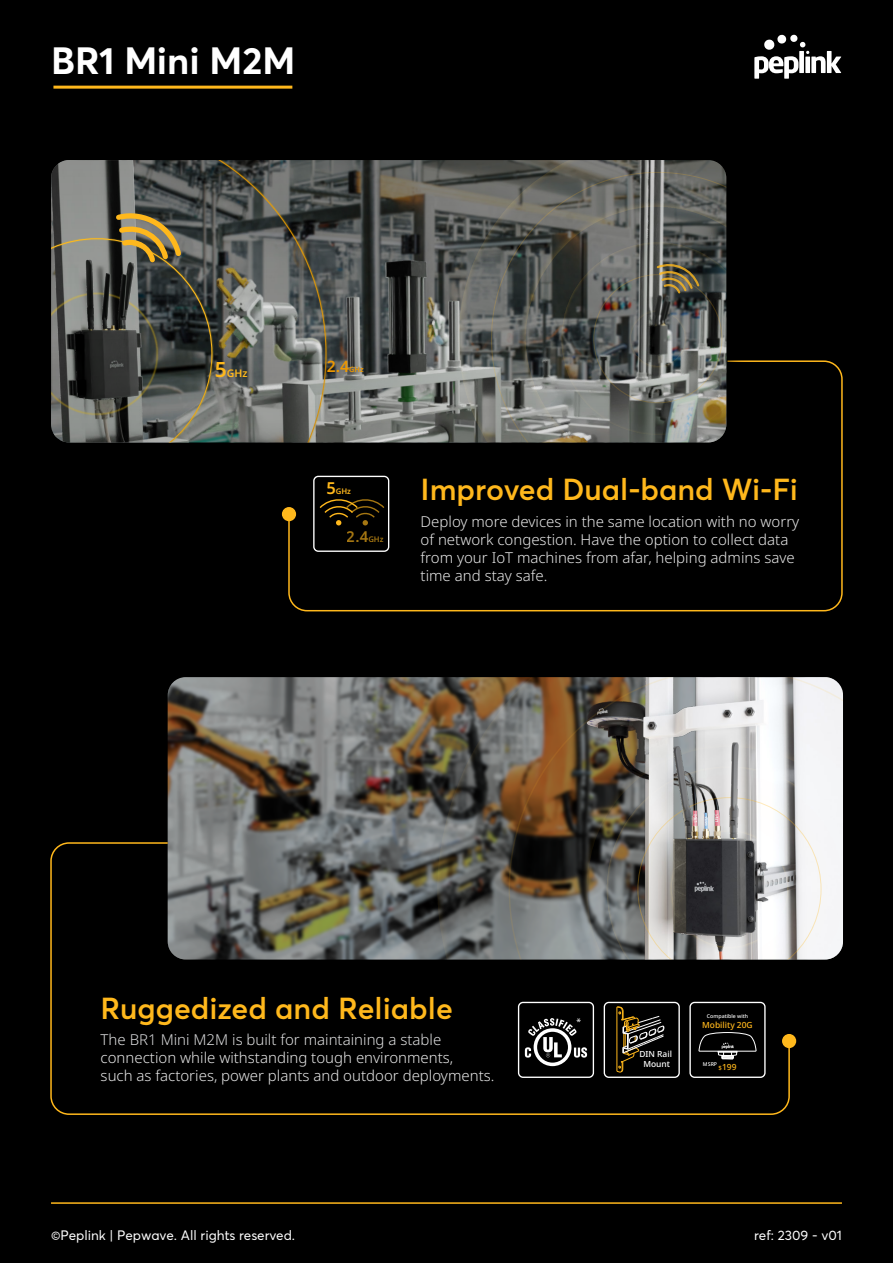
<style>
.page{position:relative;width:893px;height:1263px;background:#000}
.page>*{position:absolute;margin:0;border:0;box-sizing:border-box;transform-origin:0 0}
.t1{font:700 37.5px "Averta";color:#fff}
.t2{font:600 30px "Averta";color:#ffb81c}
.t3{font:600 21px "Noto Sans";color:#ffb81c}
.t4{font:600 15.75px "Noto Sans";color:#ed9801}
.t5{font:300 15px/18px "Noto Sans";color:#e6e6e6}
.t6{font:600 15px "Noto Sans";color:#ffb81c}
.t7{font:13.5px "Averta";color:#fff}
.t8{font:11.25px "Myriad Pro";color:#fff}
.t9{font:600 10.5px "Noto Sans";color:#ffb81c}
.t10{font:500 8.4px "Noto Sans";color:#ffb81c}
.t11{font:500 8.4px/10.1px "Noto Sans";color:#fff;text-align:center}
.t12{font:600 7.8px "Noto Sans";color:#ffb81c}
.t13{font:500 5.25px "Noto Sans";color:#fff}
.s1{font-size:7.35px}
.s2{font-size:16.5px}
.s3{font-size:7.8px}
.s4{font-size:6px}
</style>
<div class="page">
<hr style="left:51px;top:1202px;width:791px;height:2px;background:#ffb81c">
<svg style="left:754px;top:34px;width:87px;height:45px"></svg>
<hr style="left:53px;top:86px;width:239px;height:3px;background:#ffb81c">
<svg style="left:168px;top:677px;width:82px;height:164px"></svg>
<img style="left:250px;top:677px;width:148px;height:164px">
<img style="left:398px;top:677px;width:39px;height:164px">
<svg style="left:437px;top:677px;width:72px;height:164px"></svg>
<svg style="left:509px;top:677px;width:14px;height:164px"></svg>
<img style="left:523px;top:677px;width:320px;height:283px">
<svg style="left:287px;top:360px;width:556px;height:252px"></svg>
<div style="left:282px;top:507px;width:14px;height:14px;background:#ffb81c;border-radius:50%"></div>
<div style="left:782px;top:1034px;width:14px;height:14px;background:#ffb81c;border-radius:50%"></div>
<svg style="left:50px;top:841px;width:741px;height:274px"></svg>
<img style="left:66px;top:175px;width:687px;height:294px">
<svg style="left:381px;top:160px;width:61px;height:179px"></svg>
<img style="left:442px;top:160px;width:17px;height:179px">
<svg style="left:459px;top:160px;width:266px;height:179px"></svg>
<svg style="left:491px;top:172px;width:235px;height:167px"></svg>
<img style="left:326px;top:160px;width:55px;height:171px">
<svg style="left:51px;top:160px;width:275px;height:179px"></svg>
<svg style="left:51px;top:211px;width:161px;height:128px"></svg>
<svg style="left:561px;top:242px;width:165px;height:97px"></svg>
<svg style="left:51px;top:339px;width:675px;height:103px"></svg>
<img style="left:300px;top:331px;width:91px;height:74px">
<img style="left:192px;top:336px;width:78px;height:72px">
<h1 class="t1" style="left:51px;top:37px;width:246px">BR1 Mini M2M</h1>
<h3 class="t3" style="left:215px;top:355px;width:14px">5</h3>
<p class="t4" style="left:327px;top:355px;width:38px">2.4<span class="s1">GHz</span></p>
<p class="t9" style="left:227px;top:366px;width:22px">GHz</p>
<p class="t12" style="left:326px;top:486px;width:26px"><span class="s2">5</span>GHz</p>
<p class="t6" style="left:347px;top:525px;width:38px">2.4<span class="s3">GHz</span></p>
<h2 class="t2" style="left:421px;top:470px;width:379px">Improved Dual-band Wi-Fi</h2>
<p class="t5" style="left:421px;top:513px;width:380px">Deploy more devices in the same location with no worry of network congestion. Have the option to collect data from your IoT machines from afar, helping admins save time and stay safe.</p>
<h2 class="t2" style="left:101px;top:990px;width:354px">Ruggedized and Reliable</h2>
<p class="t5" style="left:101px;top:1031px;width:395px">The BR1 Mini M2M is built for maintaining a stable connection while withstanding tough environments,<br>such as factories, power plants and outdoor deployments.</p>
<p class="t8" style="left:576px;top:1015px;width:6px">*</p>
<p class="t11" style="left:639px;top:1049px;width:34px">DIN Rail<br>Mount</p>
<p class="t13" style="left:707px;top:1013px;width:43px">Compatible with</p>
<p class="t10" style="left:702px;top:1019px;width:52px">Mobility 20G</p>
<p class="t13" style="left:703px;top:1060px;width:16px">MSRP</p>
<p class="t10" style="left:719px;top:1061px;width:19px"><span class="s4">$</span>199</p>
<p class="t7" style="left:51px;top:1227px;width:246px">©Peplink | Pepwave. All rights reserved.</p>
<p class="t7" style="left:754px;top:1227px;width:89px">ref: 2309 - v01</p>
</div>
